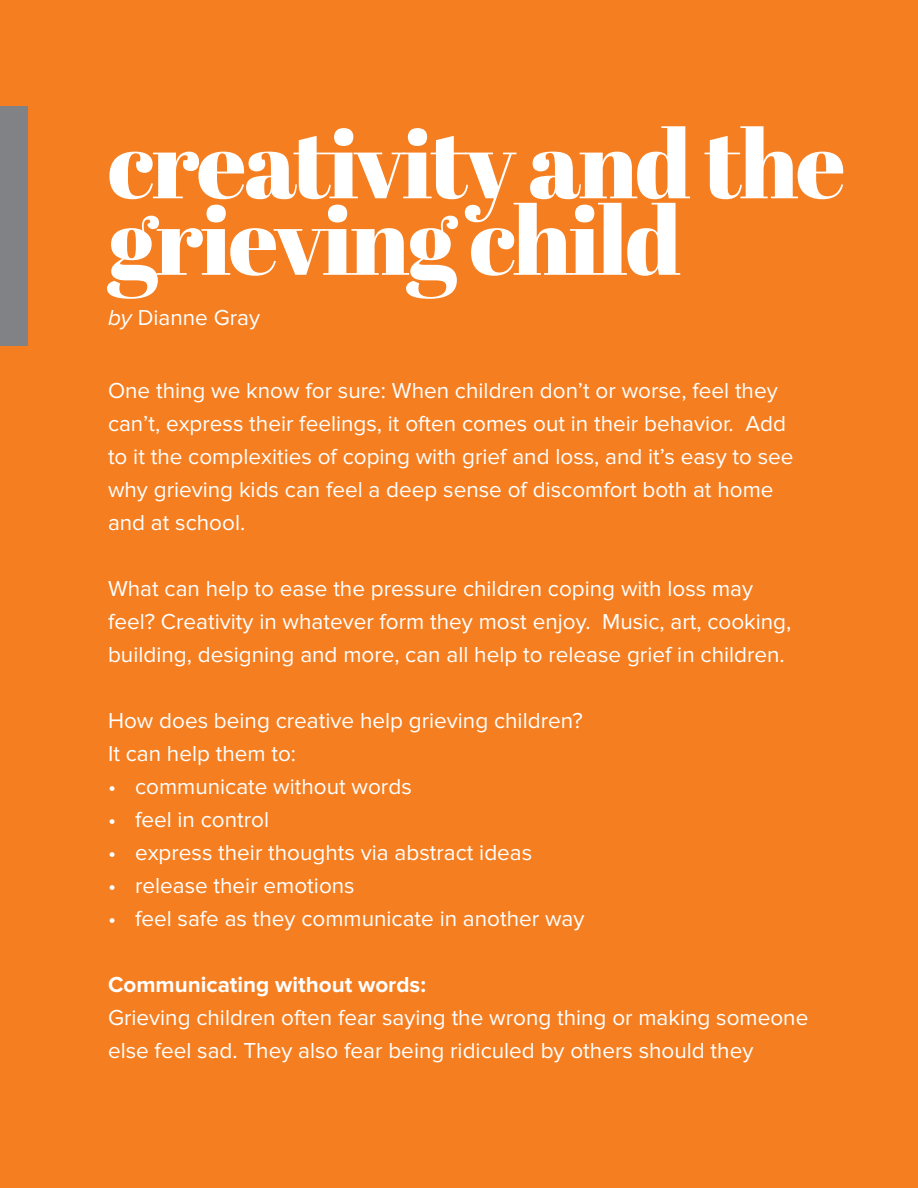
<style>
.page{position:relative;width:918px;height:1188px;background:#f57e20}
.page>*{position:absolute;margin:0;border:0;box-sizing:border-box;transform-origin:0 0}
.t1{font:96px/76.5px "Abril Fatface";letter-spacing:-.025em;color:#fff}
.t2{font:22.5px/33px "Proxima Nova";color:#fff}
.t3{font:700 22.5px "Proxima Nova";color:#fff}
.s1{font-style:italic}
</style>
<div class="page">
<div style="left:0;top:106px;width:27px;height:240px;background:#808285"></div>
<h1 class="t1" style="left:108px;top:136px;width:739px">creativity and the grieving child</h1>
<p class="t2" style="left:108px;top:303px;width:154px"><span class="s1">by</span> Dianne Gray</p>
<p class="t2" style="left:108px;top:375px;width:687px">One thing we know for sure: When children don’t or worse, feel they can’t, express their feelings, it often comes out in their behavior. Add to it the complexities of coping with grief and loss, and it’s easy to see why grieving kids can feel a deep sense of discomfort both at home and at school.</p>
<p class="t2" style="left:108px;top:573px;width:685px">What can help to ease the pressure children coping with loss may feel? Creativity in whatever form they most enjoy. Music, art, cooking, building, designing and more, can all help to release grief in children.</p>
<p class="t2" style="left:108px;top:705px;width:476px">How does being creative help grieving children?<br>It can help them to:</p>
<p class="t2" style="left:108px;top:771px;width:305px">• communicate without words</p>
<p class="t2" style="left:108px;top:804px;width:163px">• feel in control</p>
<p class="t2" style="left:108px;top:837px;width:426px">• express their thoughts via abstract ideas</p>
<p class="t2" style="left:108px;top:870px;width:248px">• release their emotions</p>
<p class="t2" style="left:108px;top:903px;width:478px">• feel safe as they communicate in another way</p>
<p class="t3" style="left:108px;top:976px;width:319px">Communicating without words:</p>
<p class="t2" style="left:108px;top:1002px;width:702px">Grieving children often fear saying the wrong thing or making someone else feel sad. They also fear being ridiculed by others should they</p>
</div>
